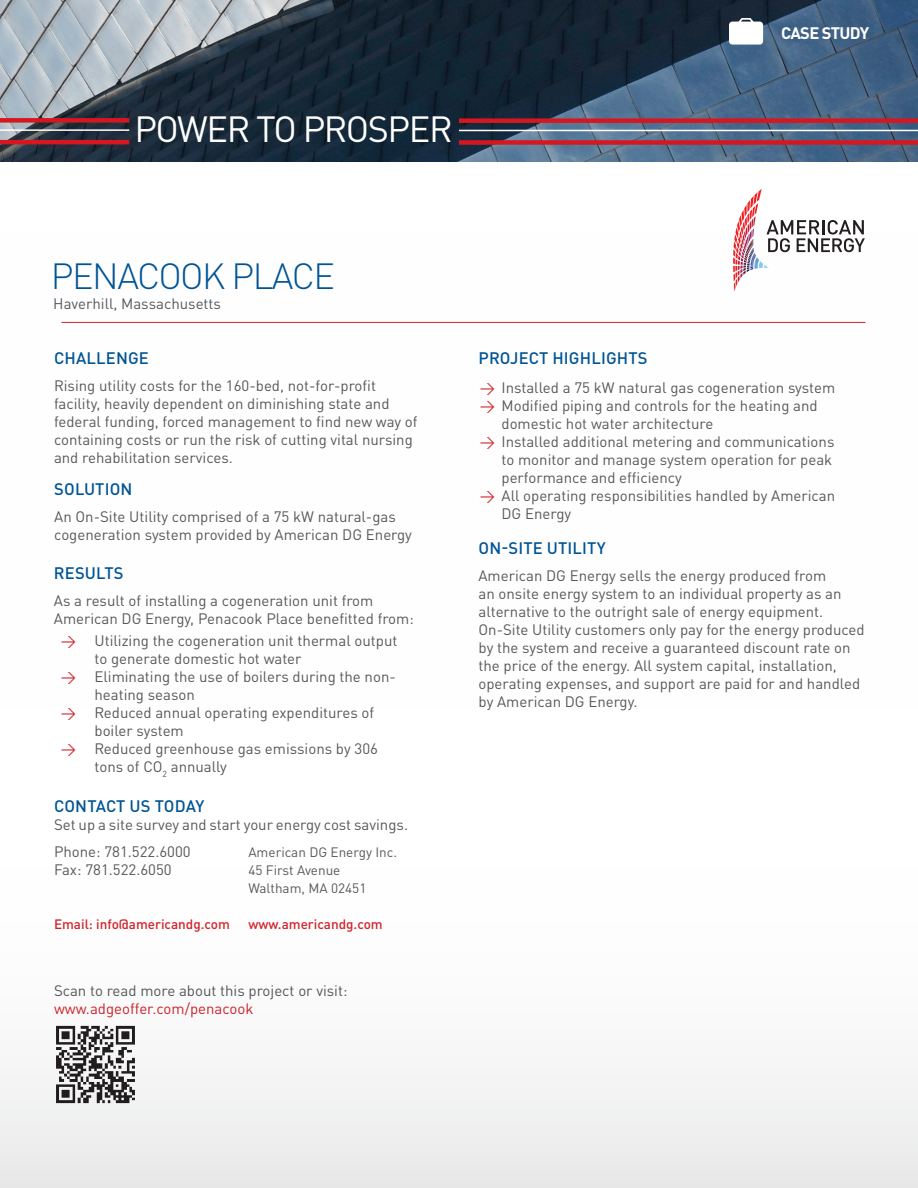
<style>
.page{position:relative;width:918px;height:1188px;background:#fff}
.page>*{position:absolute;margin:0;border:0;box-sizing:border-box;transform-origin:0 0}
.t1{font:36px "DINOT";letter-spacing:-.04em;color:#fff}
.t2{font:300 36px "DINOT";letter-spacing:-.04em;color:#005495}
.t3{font:500 16.5px "DINOT";letter-spacing:.01em;color:#005495}
.t4{font:700 16.5px "DINOT";letter-spacing:-.04em;color:#fff}
.t5{font:15px/18px "DINOT";color:#57585a}
.t6{font:15px "DINOT";color:#d1232a}
.t7{font:13.5px/18px "DINOT";color:#57585a}
.t8{font:500 13.5px "DINOT";color:#d1232a}
.s1{color:#d1232a}
</style>
<div class="page">
<div style="left:0;top:232px;width:918px;height:956px;background:linear-gradient(to bottom,#fff,#f5f6f6)"></div>
<img style="left:0;top:0;width:918px;height:162px">
<img style="left:52px;top:1022px;width:87px;height:86px">
<hr style="left:62px;top:322px;width:804px;height:1px;background:#d1232a">
<div style="left:459px;top:118px;width:459px;height:5px;background:#d7171f"></div>
<div style="left:459px;top:140px;width:459px;height:5px;background:#d7171f"></div>
<hr style="left:459px;top:130px;width:459px;height:1px;background:#fff">
<div style="left:0;top:118px;width:129px;height:5px;background:#d7171f"></div>
<hr style="left:0;top:140px;width:129px;height:4px;background:#d7171f">
<hr style="left:0;top:129px;width:129px;height:2px;background:#fff">
<svg style="left:729px;top:18px;width:34px;height:27px"></svg>
<svg style="left:733px;top:189px;width:132px;height:103px"></svg>
<h1 class="t1" style="left:135px;top:107px;width:320px">POWER TO PROSPER</h1>
<p class="t4" style="left:781px;top:22px;width:90px">CASE STUDY</p>
<h1 class="t2" style="left:51px;top:254px;width:286px">PENACOOK PLACE</h1>
<p class="t5" style="left:53px;top:295px;width:169px">Haverhill, Massachusetts</p>
<h2 class="t3" style="left:54px;top:348px;width:96px">CHALLENGE</h2>
<p class="t5" style="left:54px;top:377px;width:365px">Rising utility costs for the 160-bed, not-for-profit facility, heavily dependent on diminishing state and federal funding, forced management to find new way of containing costs or run the risk of cutting vital nursing and rehabilitation services.</p>
<h2 class="t3" style="left:54px;top:479px;width:80px">SOLUTION</h2>
<p class="t5" style="left:54px;top:508px;width:359px">An On-Site Utility comprised of a 75 kW natural-gas cogeneration system provided by American DG Energy</p>
<h2 class="t3" style="left:54px;top:562px;width:71px">RESULTS</h2>
<p class="t5" style="left:54px;top:591px;width:361px">As a result of installing a cogeneration unit from<br>American DG Energy, Penacook Place benefitted from:</p>
<p class="t5" style="left:95px;top:631px;width:304px;text-indent:-34px"><span class="s1">→</span> Utilizing the cogeneration unit thermal output to generate domestic hot water</p>
<p class="t5" style="left:95px;top:667px;width:303px;text-indent:-34px"><span class="s1">→</span> Eliminating the use of boilers during the non&shy;heating season</p>
<p class="t5" style="left:95px;top:703px;width:281px;text-indent:-34px"><span class="s1">→</span> Reduced annual operating expenditures of boiler system</p>
<p class="t5" style="left:95px;top:739px;width:285px;text-indent:-34px"><span class="s1">→</span> Reduced greenhouse gas emissions by 306 tons of CO<sub>2</sub> annually</p>
<h2 class="t3" style="left:54px;top:796px;width:152px">CONTACT US TODAY</h2>
<p class="t5" style="left:54px;top:811px;width:356px;line-height:27px">Set up a site survey and start your energy cost savings.<br>Phone: 781.522.6000</p>
<p class="t7" style="left:248px;top:843px;width:150px">American DG Energy Inc.</p>
<p class="t5" style="left:54px;top:861px;width:119px">Fax: 781.522.6050</p>
<p class="t7" style="left:248px;top:861px;width:120px">45 First Avenue<br>Waltham, MA 02451</p>
<p class="t8" style="left:54px;top:916px;width:177px">Email: info@americandg.com</p>
<p class="t8" style="left:248px;top:916px;width:136px">www.americandg.com</p>
<p class="t5" style="left:54px;top:982px;width:295px">Scan to read more about this project or visit:</p>
<p class="t6" style="left:54px;top:1000px;width:201px">www.adgeoffer.com/penacook</p>
<h2 class="t3" style="left:479px;top:348px;width:171px">PROJECT HIGHLIGHTS</h2>
<p class="t5" style="left:480px;top:379px;width:357px"><span class="s1">→</span> Installed a 75 kW natural gas cogeneration system</p>
<p class="t5" style="left:502px;top:397px;width:318px;text-indent:-22px"><span class="s1">→</span> Modified piping and controls for the heating and domestic hot water architecture</p>
<p class="t5" style="left:502px;top:433px;width:334px;text-indent:-22px"><span class="s1">→</span> Installed additional metering and communications to monitor and manage system operation for peak performance and efficiency</p>
<p class="t5" style="left:502px;top:487px;width:335px;text-indent:-22px"><span class="s1">→</span> All operating responsibilities handled by American<br>DG Energy</p>
<h2 class="t3" style="left:479px;top:538px;width:129px">ON-SITE UTILITY</h2>
<p class="t5" style="left:478px;top:566px;width:388px">American DG Energy sells the energy produced from<br>an onsite energy system to an individual property as an alternative to the outright sale of energy equipment.<br>On-Site Utility customers only pay for the energy produced by the system and receive a guaranteed discount rate on the price of the energy. All system capital, installation, operating expenses, and support are paid for and handled by American DG Energy.</p>
</div>
